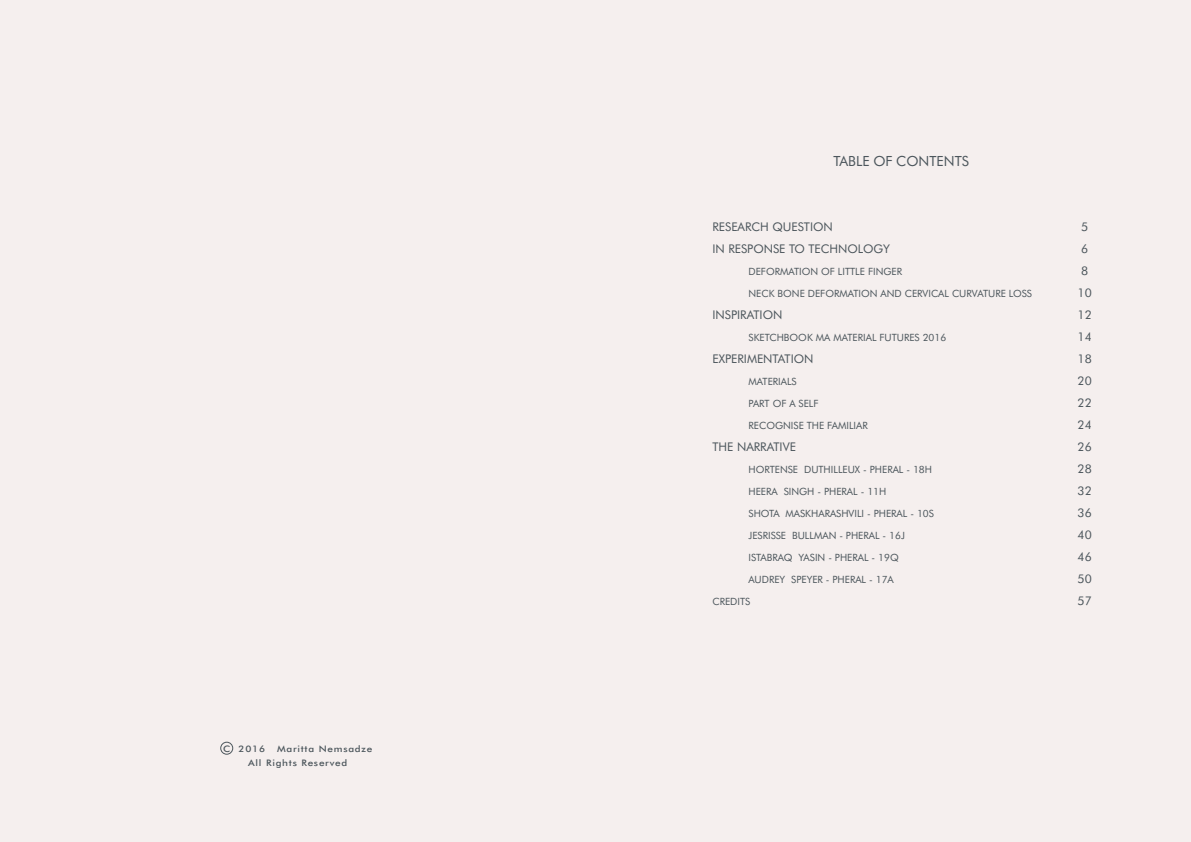
<style>
.page{position:relative;width:1191px;height:842px;background:#f5efee}
.page>*{position:absolute;margin:0;border:0;box-sizing:border-box;transform-origin:0 0}
.t1{font:14px "Futura BT";color:#4c565c}
.t2{font:12px/22px "Futura BT";color:#4c565c}
.t3{font:10px "Futura BT";color:#4c565c}
.t4{font:500 9px/14px "Futura BT";letter-spacing:.075em;color:#4c565c;scale:1.11 1}
</style>
<div class="page">
<div style="left:220px;top:742px;width:13px;height:13px;border:1px solid #4c565c;border-radius:50%"></div>
<p class="t4" style="left:248px;top:741px;width:113px;text-indent:29px">Maritta Nemsadze<br>All Rights Reserved</p>
<p class="t4" style="left:223px;top:741px;width:39px">C 2016</p>
<h1 class="t1" style="left:833px;top:153px;width:137px">TABLE OF CONTENTS</h1>
<p class="t2" style="left:712px;top:215px;width:179px">RESEARCH QUESTION<br>IN RESPONSE TO TECHNOLOGY</p>
<p class="t3" style="left:748px;top:265px;width:155px">DEFORMATION OF LITTLE FINGER</p>
<p class="t3" style="left:748px;top:287px;width:285px">NECK BONE DEFORMATION AND CERVICAL CURVATURE LOSS</p>
<p class="t2" style="left:712px;top:303px;width:71px">INSPIRATION</p>
<p class="t3" style="left:748px;top:331px;width:199px">SKETCHBOOK MA MATERIAL FUTURES 2016</p>
<p class="t2" style="left:712px;top:347px;width:103px">EXPERIMENTATION</p>
<p class="t3" style="left:748px;top:375px;width:50px">MATERIALS</p>
<p class="t3" style="left:748px;top:397px;width:72px">PART OF A SELF</p>
<p class="t3" style="left:748px;top:419px;width:121px">RECOGNISE THE FAMILIAR</p>
<p class="t2" style="left:712px;top:435px;width:85px">THE NARRATIVE</p>
<p class="t3" style="left:748px;top:463px;width:185px">HORTENSE DUTHILLEUX - PHERAL - 18H</p>
<p class="t3" style="left:748px;top:485px;width:139px">HEERA SINGH - PHERAL - 11H</p>
<p class="t3" style="left:748px;top:507px;width:187px">SHOTA MASKHARASHVILI - PHERAL - 10S</p>
<p class="t3" style="left:748px;top:529px;width:158px">JESRISSE BULLMAN - PHERAL - 16J</p>
<p class="t3" style="left:748px;top:551px;width:152px">ISTABRAQ YASIN - PHERAL - 19Q</p>
<p class="t3" style="left:748px;top:573px;width:147px">AUDREY SPEYER - PHERAL - 17A</p>
<p class="t3" style="left:712px;top:595px;width:39px">CREDITS</p>
<p class="t2" style="left:1077px;top:215px;width:16px">5<br>6<br>8<br>10<br>12<br>14<br>18<br>20<br>22<br>24<br>26<br>28<br>32<br>36<br>40<br>46<br>50<br>57</p>
</div>
